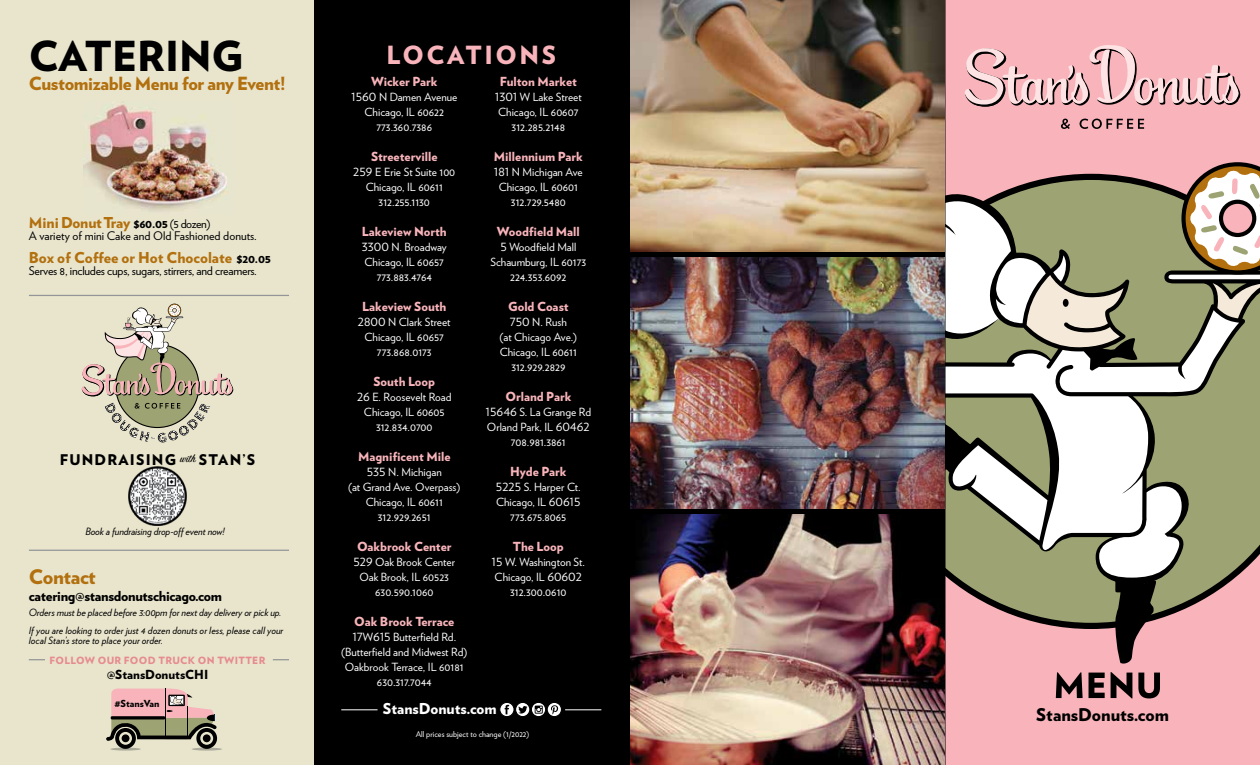
<style>
.page{position:relative;width:1260px;height:765px;background:#fff}
.page>*{position:absolute;margin:0;border:0;box-sizing:border-box;transform-origin:0 0}
.t1{font:900 41.25px "Verlag";color:#000}
.t2{font:900 25px "Verlag";letter-spacing:.1em;color:#f8b4ba}
.t3{font:900 20px "Verlag";letter-spacing:-.02em;color:#b2700e}
.t4{font:900 18.12px "Verlag";letter-spacing:-.02em;color:#b2700e}
.t5{font:900 17.5px "Verlag";color:#000}
.t6{font:900 15px "Verlag";color:#b2700e}
.t7{font:900 15px "Verlag";letter-spacing:-.02em;color:#b2700e}
.t8{font:900 15px "Verlag";color:#fff}
.t9{font:900 14.75px "Verlag";letter-spacing:.08em;color:#000}
.t10{font:900 13.75px "Verlag";letter-spacing:-.02em;color:#000}
.t11{font:900 12.5px "Verlag";color:#f8b4ba}
.t12{font:900 12.5px "Verlag";color:#000}
.t13{font:11.88px "Verlag";letter-spacing:-.02em;color:#000}
.t14{font:11.88px "Verlag";color:#000}
.t15{font:11.25px/15px "Verlag";color:#fff;text-align:center}
.t16{font:italic 10px/17.5px "Verlag";letter-spacing:-.01em;color:#000}
.t17{font:900 10px "Verlag";letter-spacing:.03em;color:#e68b8f}
.t18{font:900 9.62px "Verlag";color:#000}
.t19{font:8.12px "Verlag";color:#fff}
.s1{font-size:11.88px;color:#000}
.s2{font-weight:400;font-size:11.88px;color:#000}
</style>
<div class="page">
<div style="left:945px;top:0;width:315px;height:765px;background:#f8b4ba"></div>
<svg style="left:955px;top:174px;width:272px;height:455px"></svg>
<svg style="left:1115px;top:584px;width:41px;height:80px"></svg>
<svg style="left:946px;top:179px;width:314px;height:405px;background:#afb098"></svg>
<svg style="left:1181px;top:162px;width:79px;height:113px"></svg>
<div style="left:0;top:0;width:404px;height:765px;background:#e9e5cd"></div>
<div style="left:315px;top:0;width:315px;height:765px;background:#000"></div>
<hr style="left:630px;top:0;width:1px;height:765px;background:#000">
<hr style="left:945px;top:0;width:1px;height:765px;background:#000">
<svg style="left:115px;top:728px;width:21px;height:21px"></svg>
<svg style="left:119px;top:732px;width:13px;height:13px"></svg>
<div style="left:122px;top:734px;width:7px;height:8px;background:#000;border-radius:50%"></div>
<svg style="left:196px;top:728px;width:21px;height:21px"></svg>
<svg style="left:200px;top:732px;width:13px;height:13px"></svg>
<svg style="left:110px;top:748px;width:31px;height:3px"></svg>
<svg style="left:192px;top:748px;width:30px;height:3px"></svg>
<svg style="left:106px;top:688px;width:111px;height:53px"></svg>
<img style="left:630px;top:514px;width:315px;height:251px">
<img style="left:630px;top:257px;width:315px;height:252px">
<img style="left:630px;top:0;width:315px;height:252px">
<svg style="left:964px;top:45px;width:277px;height:62px"></svg>
<svg style="left:1061px;top:119px;width:83px;height:10px"></svg>
<svg style="left:1056px;top:672px;width:104px;height:27px"></svg>
<hr style="left:341px;top:710px;width:37px;height:1px;background:#fff">
<hr style="left:565px;top:710px;width:36px;height:1px;background:#fff">
<svg style="left:500px;top:702px;width:14px;height:15px"></svg>
<div style="left:499px;top:702px;width:16px;height:15px;border:1px solid #000;border-radius:50%"></div>
<svg style="left:505px;top:705px;width:4px;height:9px"></svg>
<svg style="left:516px;top:702px;width:14px;height:15px"></svg>
<div style="left:515px;top:702px;width:15px;height:15px;border:1px solid #000;border-radius:50%"></div>
<svg style="left:518px;top:706px;width:9px;height:8px"></svg>
<svg style="left:531px;top:702px;width:15px;height:15px"></svg>
<div style="left:531px;top:702px;width:15px;height:15px;border:1px solid #000;border-radius:50%"></div>
<svg style="left:535px;top:706px;width:8px;height:8px"></svg>
<svg style="left:547px;top:702px;width:14px;height:15px"></svg>
<div style="left:547px;top:702px;width:15px;height:15px;border:1px solid #000;border-radius:50%"></div>
<svg style="left:551px;top:705px;width:7px;height:9px"></svg>
<hr style="left:29px;top:550px;width:260px;height:1px;background:#939598">
<hr style="left:29px;top:295px;width:260px;height:1px;background:#939598">
<svg style="left:29px;top:659px;width:16px;height:1px"></svg>
<svg style="left:273px;top:659px;width:16px;height:1px"></svg>
<img style="left:84px;top:104px;width:144px;height:107px">
<svg style="left:81px;top:304px;width:153px;height:139px"></svg>
<img style="left:128px;top:467px;width:59px;height:58px">
<h1 class="t1" style="left:29px;top:23px;width:216px">CATERING</h1>
<h3 class="t4" style="left:29px;top:69px;width:258px">Customizable Menu for any Event!</h3>
<h3 class="t7" style="left:29px;top:210px;width:183px">Mini Donut Tray <span class="s1">$60.05</span> <span class="s2">(5 dozen)</span></h3>
<p class="t14" style="left:29px;top:227px;width:229px">A variety of mini Cake and Old Fashioned donuts.</p>
<h3 class="t6" style="left:29px;top:245px;width:244px">Box of Coffee or Hot Chocolate <span class="s1">$20.05</span></h3>
<p class="t13" style="left:29px;top:262px;width:230px">Serves 8, includes cups, sugars, stirrers, and creamers.</p>
<h3 class="t9" style="left:60px;top:447px;width:197px">FUNDRAISING <sup>with</sup> STAN’S</h3>
<p class="t16" style="left:85px;top:522px;width:141px">Book a fundraising drop-off event now!</p>
<h3 class="t3" style="left:29px;top:560px;width:69px">Contact</h3>
<p class="t10" style="left:29px;top:585px;width:195px">catering@stansdonutschicago.com</p>
<p class="t16" style="left:29px;top:603px;width:256px">Orders must be placed before 3:00pm for next day delivery or pick up.<br>If you are looking to order just 4 dozen donuts or less, please call your</p>
<p class="t16" style="left:29px;top:631px;width:136px">local Stan’s store to place your order.</p>
<p class="t12" style="left:107px;top:664px;width:103px">@StansDonutsCHI</p>
<p class="t17" style="left:50px;top:652px;width:217px">FOLLOW OUR FOOD TRUCK ON TWITTER</p>
<p class="t18" style="left:114px;top:696px;width:47px">#StansVan</p>
<h2 class="t2" style="left:387px;top:34px;width:171px">LOCATIONS</h2>
<p class="t11" style="left:371px;top:72px;width:68px">Wicker Park</p>
<p class="t15" style="left:351px;top:89px;width:108px">1560 N Damen Avenue<br>Chicago, IL 60622<br>773.360.7386</p>
<p class="t11" style="left:371px;top:147px;width:68px">Streeterville</p>
<p class="t15" style="left:353px;top:164px;width:104px">259 E Erie St Suite 100<br>Chicago, IL 60611<br>312.255.1130</p>
<p class="t11" style="left:362px;top:222px;width:86px">Lakeview North</p>
<p class="t15" style="left:362px;top:239px;width:87px">3300 N. Broadway<br>Chicago, IL 60657<br>773.883.4764</p>
<p class="t11" style="left:362px;top:297px;width:86px">Lakeview South</p>
<p class="t15" style="left:358px;top:314px;width:94px">2800 N Clark Street<br>Chicago, IL 60657<br>773.868.0173</p>
<p class="t11" style="left:373px;top:372px;width:63px">South Loop</p>
<p class="t15" style="left:357px;top:389px;width:96px">26 E. Roosevelt Road<br>Chicago, IL 60605<br>312.834.0700</p>
<p class="t11" style="left:358px;top:447px;width:94px">Magnificent Mile</p>
<p class="t15" style="left:348px;top:464px;width:114px">535 N. Michigan<br>(at Grand Ave. Overpass)<br>Chicago, IL 60611<br>312.929.2651</p>
<p class="t11" style="left:357px;top:537px;width:96px">Oakbrook Center</p>
<p class="t15" style="left:353px;top:554px;width:103px">529 Oak Brook Center<br>Oak Brook, IL 60523<br>630.590.1060</p>
<p class="t11" style="left:354px;top:612px;width:102px">Oak Brook Terrace</p>
<p class="t15" style="left:341px;top:629px;width:127px">17W615 Butterfield Rd. (Butterfield and Midwest Rd)<br>Oakbrook Terrace, IL 60181<br>630.317.7044</p>
<p class="t11" style="left:500px;top:72px;width:79px">Fulton Market</p>
<p class="t15" style="left:495px;top:89px;width:88px">1301 W Lake Street<br>Chicago, IL 60607<br>312.285.2148</p>
<p class="t11" style="left:494px;top:147px;width:90px">Millennium Park</p>
<p class="t15" style="left:494px;top:164px;width:90px">181 N Michigan Ave<br>Chicago, IL 60601<br>312.729.5480</p>
<p class="t11" style="left:497px;top:222px;width:85px">Woodfield Mall</p>
<p class="t15" style="left:490px;top:239px;width:97px">5 Woodfield Mall<br>Schaumburg, IL 60173<br>224.353.6092</p>
<p class="t11" style="left:508px;top:297px;width:62px">Gold Coast</p>
<p class="t15" style="left:500px;top:314px;width:79px">750 N. Rush<br>(at Chicago Ave.)<br>Chicago, IL 60611<br>312.929.2829</p>
<p class="t11" style="left:505px;top:387px;width:68px">Orland Park</p>
<p class="t15" style="left:486px;top:404px;width:107px">15646 S. La Grange Rd<br>Orland Park, IL 60462<br>708.981.3861</p>
<p class="t11" style="left:510px;top:462px;width:58px">Hyde Park</p>
<p class="t15" style="left:496px;top:479px;width:86px">5225 S. Harper Ct.<br>Chicago, IL 60615<br>773.675.8065</p>
<p class="t11" style="left:513px;top:537px;width:52px">The Loop</p>
<p class="t15" style="left:492px;top:554px;width:95px">15 W. Washington St.<br>Chicago, IL 60602<br>312.300.0610</p>
<h3 class="t8" style="left:383px;top:696px;width:115px">StansDonuts.com</h3>
<p class="t19" style="left:416px;top:728px;width:115px">All prices subject to change (1/2022)</p>
<h3 class="t5" style="left:1036px;top:701px;width:134px">StansDonuts.com</h3>
</div>
